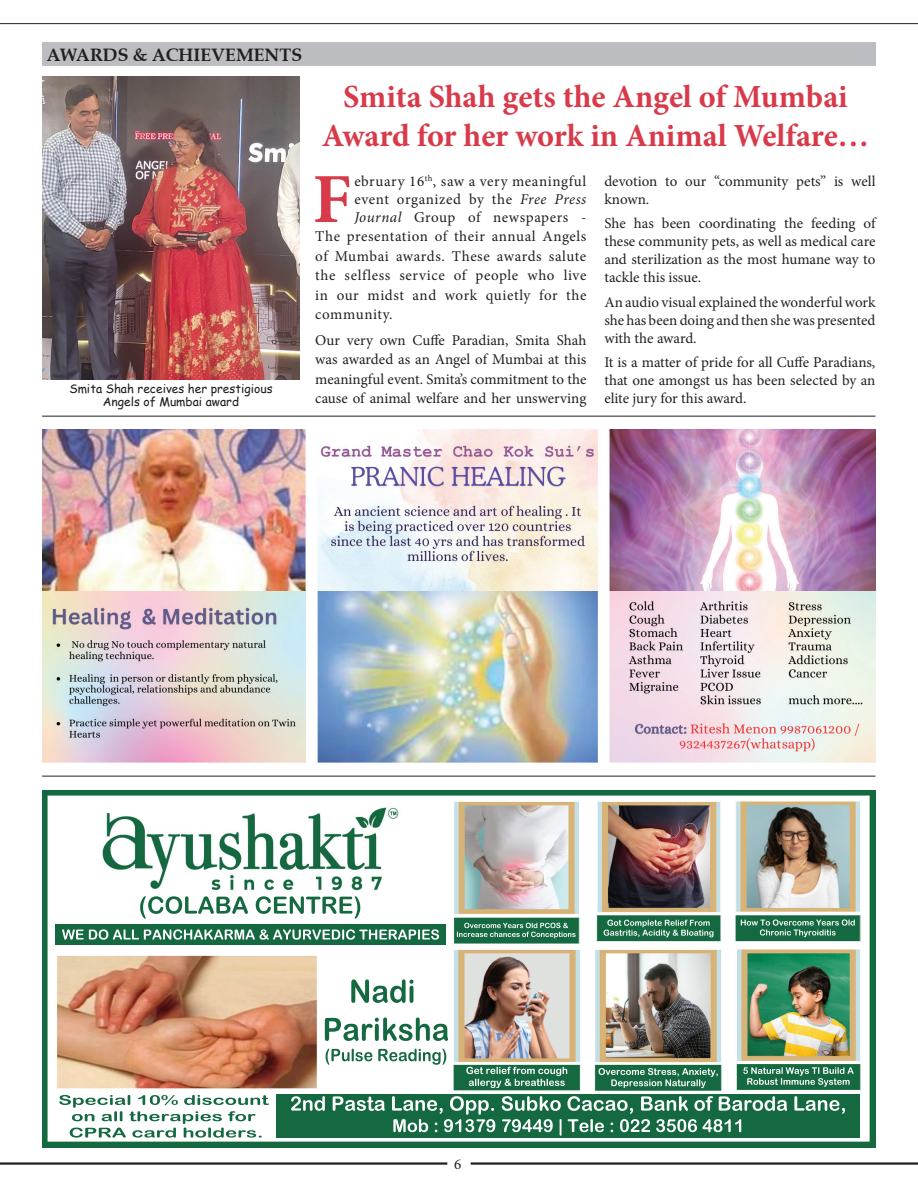
<style>
.page{position:relative;width:918px;height:1188px;background:#fff}
.page>*{position:absolute;margin:0;border:0;box-sizing:border-box;transform-origin:0 0}
.t1{font:700 70.35px "Minion Pro";color:#d83a49}
.t2{font:700 32.25px/38.7px "Minion Pro";letter-spacing:-.005em;color:#d83a49;text-align:center}
.t3{font:700 18px "Zapf Calligraphic 801 BT";color:#231f20}
.t4{font:15px/18px "Minion Pro";color:#231f20;text-align:justify}
.t5{font:12px/12.9px "Comic Sans MS";color:#231f20;text-align:center}
.s1{font-style:italic}
</style>
<div class="page">
<hr style="left:0;top:1162px;width:918px;height:3px;background:#231f20">
<div style="left:447px;top:1152px;width:24px;height:23px;background:#fff;border-radius:50%"></div>
<hr style="left:0;top:23px;width:918px;height:1px;background:#231f20">
<div style="left:43px;top:43px;width:833px;height:23px;background:#bcbdc0"></div>
<img style="left:42px;top:76px;width:258px;height:303px">
<img style="left:42px;top:790px;width:834px;height:358px">
<img style="left:277px;top:1095px;width:583px;height:42px">
<img style="left:55px;top:924px;width:391px;height:21px">
<hr style="left:42px;top:776px;width:833px;height:1px;background:#231f20">
<hr style="left:42px;top:416px;width:833px;height:1px;background:#231f20">
<img style="left:42px;top:429px;width:834px;height:334px">
<p class="t3" style="left:47px;top:44px;width:257px">AWARDS &amp; ACHIEVEMENTS</p>
<p class="t5" style="left:69px;top:382px;width:205px">Smita Shah receives her prestigious<br>Angels of Mumbai award</p>
<h2 class="t2" style="left:322px;top:77px;width:549px">Smita Shah gets the Angel of Mumbai<br>Award for her work in Animal Welfare…</h2>
<h1 class="t1" style="left:313px;top:150px;width:40px">F</h1>
<p class="t4" style="left:354px;top:172px;width:234px">ebruary 16<sup>th</sup>, saw a very meaningful event organized by the <span class="s1">Free Press Journal</span> Group of newspapers -</p>
<p class="t4" style="left:315px;top:227px;width:273px;line-height:19.4px">The presentation of their annual Angels of Mumbai awards. These awards salute the selfless service of people who live in our midst and work quietly for the community.</p>
<p class="t4" style="left:315px;top:331px;width:273px;line-height:19.4px">Our very own Cuffe Paradian, Smita Shah was awarded as an Angel of Mumbai at this meaningful event. Smita’s commitment to the cause of animal welfare and her unswerving</p>
<p class="t4" style="left:604px;top:172px;width:273px">devotion to our “community pets” is well known.</p>
<p class="t4" style="left:604px;top:215px;width:273px">She has been coordinating the feeding of these community pets, as well as medical care and sterilization as the most humane way to tackle this issue.</p>
<p class="t4" style="left:604px;top:293px;width:273px">An audio visual explained the wonderful work she has been doing and then she was presented with the award.</p>
<p class="t4" style="left:604px;top:353px;width:273px">It is a matter of pride for all Cuffe Paradians, that one amongst us has been selected by an elite jury for this award.</p>
<p class="t4" style="left:454px;top:1155px;width:9px">6</p>
</div>
